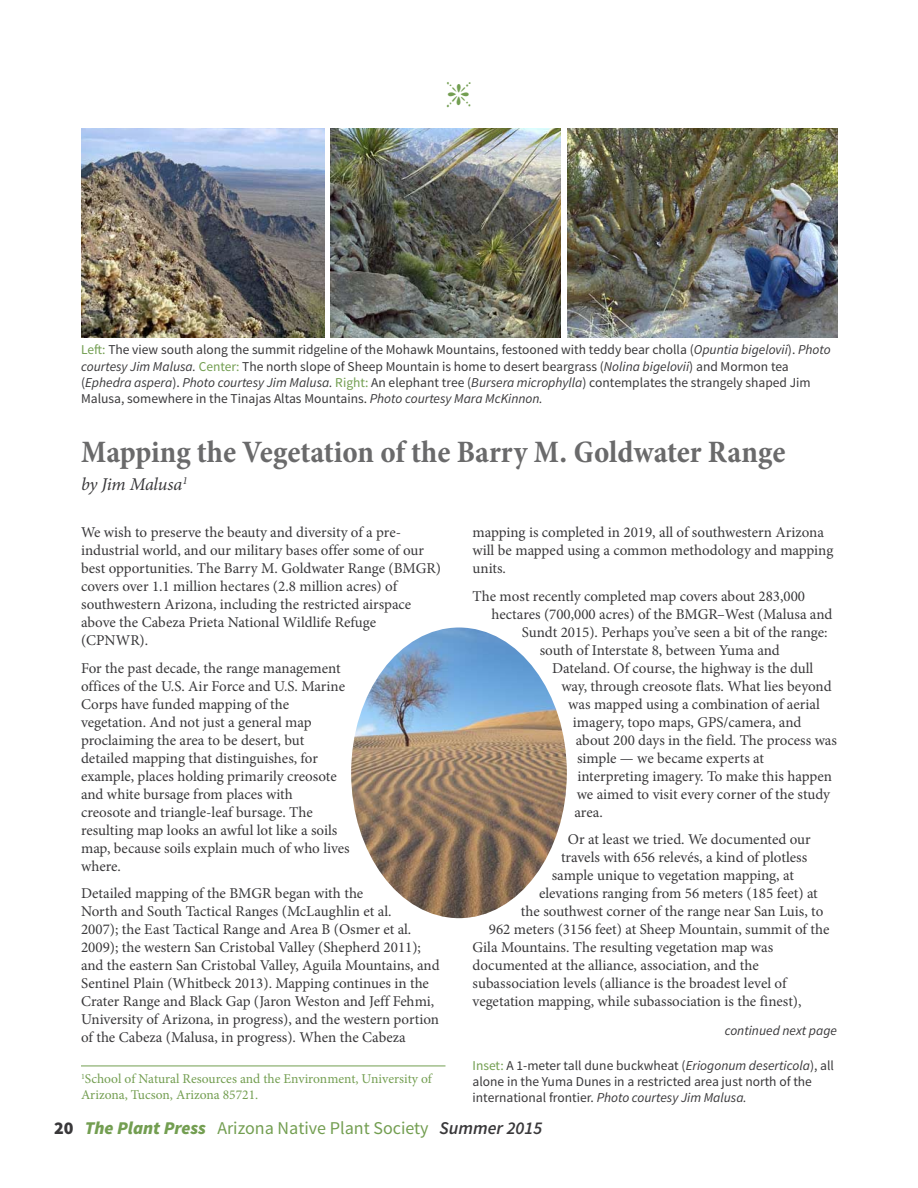
<style>
.page{position:relative;width:918px;height:1188px;background:#fff}
.page>*{position:absolute;margin:0;border:0;box-sizing:border-box;transform-origin:0 0}
.t1{font:700 condensed 31.5px "Minion Pro";color:#6a6a6b}
.t2{font:18px "Source Sans Pro";color:#739e51}
.t3{font:italic 18px "Minion Pro";letter-spacing:-.015em;color:#39383a}
.t4{font:15px/18px "Minion Pro";color:#39383a}
.t5{font:13.5px/16.2px "Source Sans Pro";color:#39383a}
.t6{font:13.5px/16.2px "Minion Pro";color:#739e51}
.t7{font:italic 13.5px "Source Sans Pro";color:#39383a}
.s1{color:#739e51}
.s2{font-style:italic}
.s3{font-weight:900;color:#39383a}
.s4{font-weight:900;font-style:italic}
.s5{font-weight:600;font-style:italic;color:#39383a}
</style>
<div class="page">
<img style="left:567px;top:128px;width:270px;height:209px">
<img style="left:331px;top:128px;width:229px;height:209px">
<img style="left:81px;top:128px;width:243px;height:209px">
<hr style="left:81px;top:1066px;width:364px;height:1px;background:#739e51">
<img style="left:351px;top:628px;width:216px;height:290px;border-radius:50%">
<p class="t5" style="left:81px;top:343px;width:751px"><span class="s1">Left:</span> The view south along the summit ridgeline of the Mohawk Mountains, festooned with teddy bear cholla (<span class="s2">Opuntia bigelovii</span>). <span class="s2">Photo courtesy Jim Malusa.</span> <span class="s1">Center:</span> The north slope of Sheep Mountain is home to desert beargrass (<span class="s2">Nolina bigelovii</span>) and Mormon tea (<span class="s2">Ephedra aspera</span>). <span class="s2">Photo courtesy Jim Malusa.</span> <span class="s1">Right:</span> An elephant tree (<span class="s2">Bursera microphylla</span>) contemplates the strangely shaped Jim Malusa, somewhere in the Tinajas Altas Mountains. <span class="s2">Photo courtesy Mara McKinnon.</span></p>
<h1 class="t1" style="left:81px;top:439px;width:706px">Mapping the Vegetation of the Barry M. Goldwater Range</h1>
<p class="t3" style="left:81px;top:477px;width:108px">by Jim Malusa<sup>1</sup></p>
<p class="t4" style="left:81px;top:525px;width:361px">We wish to preserve the beauty and diversity of a pre&shy;industrial world, and our military bases offer some of our best opportunities. The Barry M. Goldwater Range (BMGR) covers over 1.1 million hectares (2.8 million acres) of southwestern Arizona, including the restricted airspace above the Cabeza Prieta National Wildlife Refuge (CPNWR).</p>
<p class="t4" style="left:81px;top:660px;width:270px">For the past decade, the range management offices of the U.S. Air Force and U.S. Marine Corps have funded mapping of the vegetation. And not just a general map proclaiming the area to be desert, but detailed mapping that distinguishes, for example, places holding primarily creosote and white bursage from places with<br>creosote and triangle-leaf bursage. The resulting map looks an awful lot like a soils map, because soils explain much of who lives where.</p>
<p class="t4" style="left:81px;top:886px;width:360px">Detailed mapping of the BMGR began with the<br>North and South Tactical Ranges (McLaughlin et al.<br>2007); the East Tactical Range and Area B (Osmer et al.<br>2009); the western San Cristobal Valley (Shepherd 2011); and the eastern San Cristobal Valley, Aguila Mountains, and Sentinel Plain (Whitbeck 2013). Mapping continues in the Crater Range and Black Gap (Jaron Weston and Jeff Fehmi, University of Arizona, in progress), and the western portion of the Cabeza (Malusa, in progress). When the Cabeza</p>
<p class="t6" style="left:81px;top:1071px;width:352px"><sup>1</sup>School of Natural Resources and the Environment, University of<br>Arizona, Tucson, Arizona 85721.</p>
<p class="t4" style="left:473px;top:525px;width:362px">mapping is completed in 2019, all of southwestern Arizona will be mapped using a common methodology and mapping units.</p>
<p class="t4" style="left:473px;top:588px;width:334px">The most recently completed map covers about 283,000</p>
<p class="t4" style="left:491px;top:606px;width:343px">hectares (700,000 acres) of the BMGR–West (Malusa and</p>
<p class="t4" style="left:522px;top:624px;width:307px">Sundt 2015). Perhaps you’ve seen a bit of the range:</p>
<p class="t4" style="left:540px;top:642px;width:242px">south of Interstate 8, between Yuma and</p>
<p class="t4" style="left:552px;top:660px;width:263px">Dateland. Of course, the highway is the dull</p>
<p class="t4" style="left:561px;top:678px;width:272px">way, through creosote flats. What lies beyond</p>
<p class="t4" style="left:568px;top:696px;width:253px">was mapped using a combination of aerial</p>
<p class="t4" style="left:573px;top:714px;width:230px">imagery, topo maps, GPS/camera, and</p>
<p class="t4" style="left:576px;top:732px;width:263px">about 200 days in the field. The process was</p>
<p class="t4" style="left:577px;top:750px;width:189px">simple — we became experts at</p>
<p class="t4" style="left:577px;top:768px;width:256px">interpreting imagery. To make this happen</p>
<p class="t4" style="left:577px;top:786px;width:255px">we aimed to visit every corner of the study</p>
<p class="t4" style="left:575px;top:804px;width:30px">area.</p>
<p class="t4" style="left:568px;top:832px;width:244px">Or at least we tried. We documented our</p>
<p class="t4" style="left:561px;top:850px;width:248px">travels with 656 relevés, a kind of plotless</p>
<p class="t4" style="left:552px;top:868px;width:244px">sample unique to vegetation mapping, at</p>
<p class="t4" style="left:539px;top:886px;width:280px">elevations ranging from 56 meters (185 feet) at</p>
<p class="t4" style="left:521px;top:904px;width:304px">the southwest corner of the range near San Luis, to</p>
<p class="t4" style="left:489px;top:922px;width:342px">962 meters (3156 feet) at Sheep Mountain, summit of the</p>
<p class="t4" style="left:473px;top:940px;width:302px">Gila Mountains. The resulting vegetation map was</p>
<p class="t4" style="left:473px;top:958px;width:288px">documented at the alliance, association, and the</p>
<p class="t4" style="left:473px;top:976px;width:315px">subassociation levels (alliance is the broadest level of</p>
<p class="t4" style="left:473px;top:994px;width:331px">vegetation mapping, while subassociation is the finest),</p>
<p class="t7" style="left:725px;top:1026px;width:114px">continued next page</p>
<p class="t5" style="left:473px;top:1058px;width:363px"><span class="s1">Inset:</span> A 1-meter tall dune buckwheat (<span class="s2">Eriogonum deserticola</span>), all alone in the Yuma Dunes in a restricted area just north of the international frontier. <span class="s2">Photo courtesy Jim Malusa.</span></p>
<p class="t2" style="left:54px;top:1121px;width:490px"><span class="s3">20</span> <span class="s4">The Plant Press</span> Arizona Native Plant Society <span class="s5">Summer 2015</span></p>
</div>
